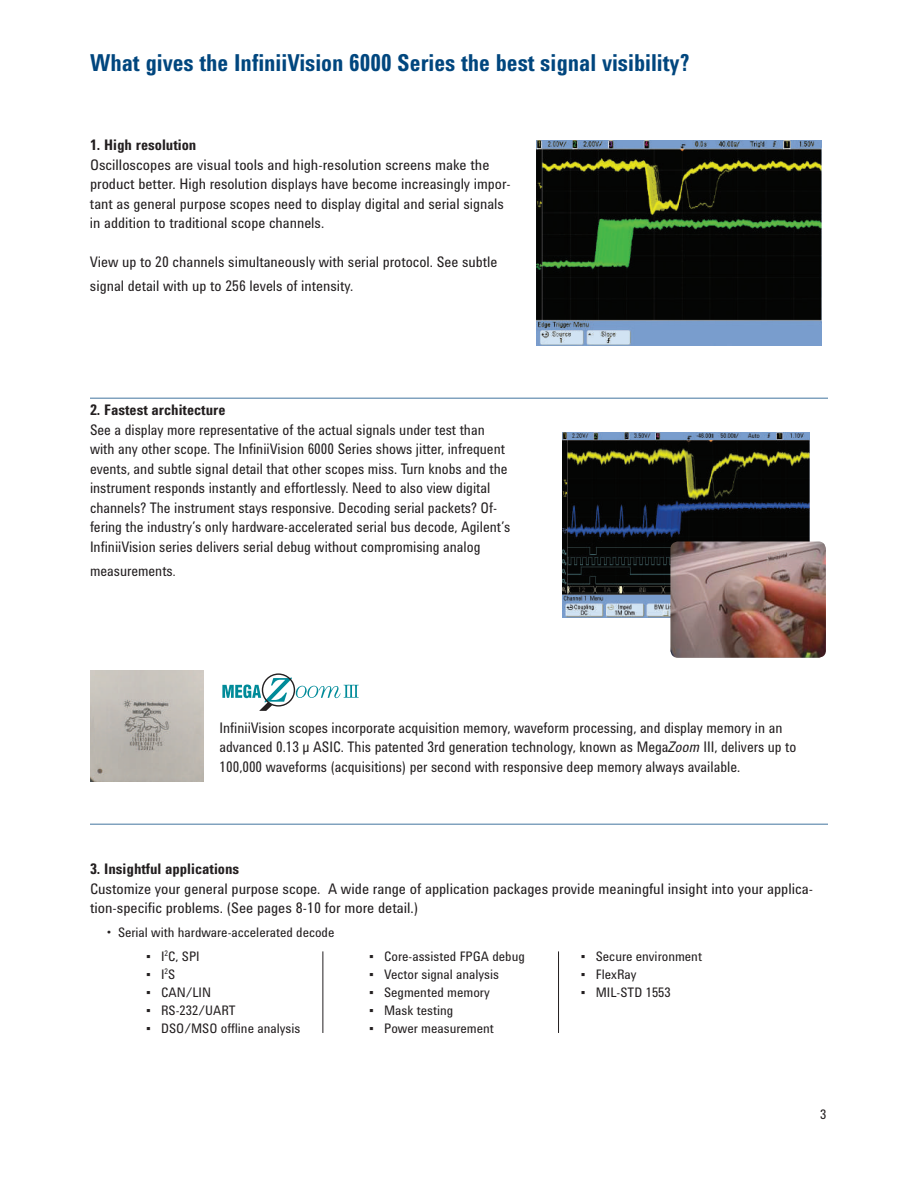
<style>
.page{position:relative;width:918px;height:1188px;background:#fff}
.page>*{position:absolute;margin:0;border:0;box-sizing:border-box;transform-origin:0 0}
.t1{font:700 24px "Agilent Condensed CFF";color:#00467e;scale:.95 1}
.t2{font:15px/19.5px "Agilent Condensed CFF";color:#231f20;scale:.95 1}
.t3{font:15px/19.5px "Agilent Condensed CFF";color:#231f20}
.t4{font:700 15px "Agilent Condensed CFF";color:#231f20}
.t5{font:13.5px "Agilent Condensed CFF";color:#231f20}
.s1{font-size:13.5px}
.s2{font-style:italic}
</style>
<div class="page">
<img style="left:562px;top:432px;width:247px;height:185px">
<div style="left:262px;top:673px;width:33px;height:34px;border:1px solid #231f20;border-radius:50%"></div>
<svg style="left:222px;top:678px;width:137px;height:33px"></svg>
<img style="left:90px;top:670px;width:113px;height:111px">
<img style="left:536px;top:141px;width:285px;height:204px">
<hr style="left:90px;top:398px;width:738px;height:1px;background:#00467e">
<hr style="left:90px;top:824px;width:738px;height:1px;background:#00467e">
<img style="left:670px;top:542px;width:156px;height:116px">
<hr style="left:322px;top:951px;width:1px;height:82px;background:#231f20">
<hr style="left:558px;top:951px;width:1px;height:82px;background:#231f20">
<h1 class="t1" style="left:90px;top:44px;width:633px">What gives the InfiniiVision 6000 Series the best signal visibility?</h1>
<p class="t4" style="left:90px;top:134px;width:108px">1. High resolution</p>
<p class="t3" style="left:90px;top:154px;width:422px">Oscilloscopes are visual tools and high-resolution screens make the product better. High resolution displays have become increasingly impor&shy;tant as general purpose scopes need to display digital and serial signals in addition to traditional scope channels.</p>
<p class="t3" style="left:90px;top:249px;width:409px;line-height:24px">View up to 20 channels simultaneously with serial protocol. See subtle signal detail with up to 256 levels of intensity.</p>
<p class="t4" style="left:90px;top:399px;width:137px">2. Fastest architecture</p>
<p class="t2" style="left:90px;top:419px;width:444px">See a display more representative of the actual signals under test than with any other scope. The InfiniiVision 6000 Series shows jitter, infrequent events, and subtle signal detail that other scopes miss. Turn knobs and the instrument responds instantly and effortlessly. Need to also view digital channels? The instrument stays responsive. Decoding serial packets? Of&shy;fering the industry’s only hardware-accelerated serial bus decode, Agilent’s InfiniiVision series delivers serial debug without compromising analog</p>
<p class="t2" style="left:90px;top:560px;width:92px">measurements<span class="s1">.</span></p>
<p class="t2" style="left:219px;top:717px;width:609px">InfiniiVision scopes incorporate acquisition memory, waveform processing, and display memory in an advanced 0.13 µ ASIC. This patented 3rd generation technology, known as Mega<span class="s2">Zoom</span> III, delivers up to<br>100,000 waveforms (acquisitions) per second with responsive deep memory always available.</p>
<p class="t4" style="left:90px;top:858px;width:151px">3. Insightful applications</p>
<p class="t3" style="left:90px;top:878px;width:725px">Customize your general purpose scope. A wide range of application packages provide meaningful insight into your applica&shy;tion-specific problems. (See pages 8-10 for more detail.)</p>
<p class="t5" style="left:107px;top:922px;width:229px">• Serial with hardware-accelerated decode</p>
<p class="t5" style="left:146px;top:946px;width:55px">▪ I<sup>2</sup>C, SPI</p>
<p class="t5" style="left:146px;top:964px;width:31px">▪ I<sup>2</sup>S</p>
<p class="t5" style="left:146px;top:982px;width:66px">▪ CAN/LIN</p>
<p class="t5" style="left:146px;top:1000px;width:91px">▪ RS-232/UART</p>
<p class="t5" style="left:146px;top:1018px;width:156px">▪ DSO/MSO offline analysis</p>
<p class="t5" style="left:369px;top:946px;width:157px">▪ Core-assisted FPGA debug</p>
<p class="t5" style="left:369px;top:964px;width:131px">▪ Vector signal analysis</p>
<p class="t5" style="left:369px;top:982px;width:122px">▪ Segmented memory</p>
<p class="t5" style="left:369px;top:1000px;width:85px">▪ Mask testing</p>
<p class="t5" style="left:369px;top:1018px;width:126px">▪ Power measurement</p>
<p class="t5" style="left:581px;top:946px;width:123px">▪ Secure environment</p>
<p class="t5" style="left:581px;top:964px;width:57px">▪ FlexRay</p>
<p class="t5" style="left:581px;top:982px;width:91px">▪ MIL-STD 1553</p>
<p class="t5" style="left:820px;top:1104px;width:8px">3</p>
</div>
